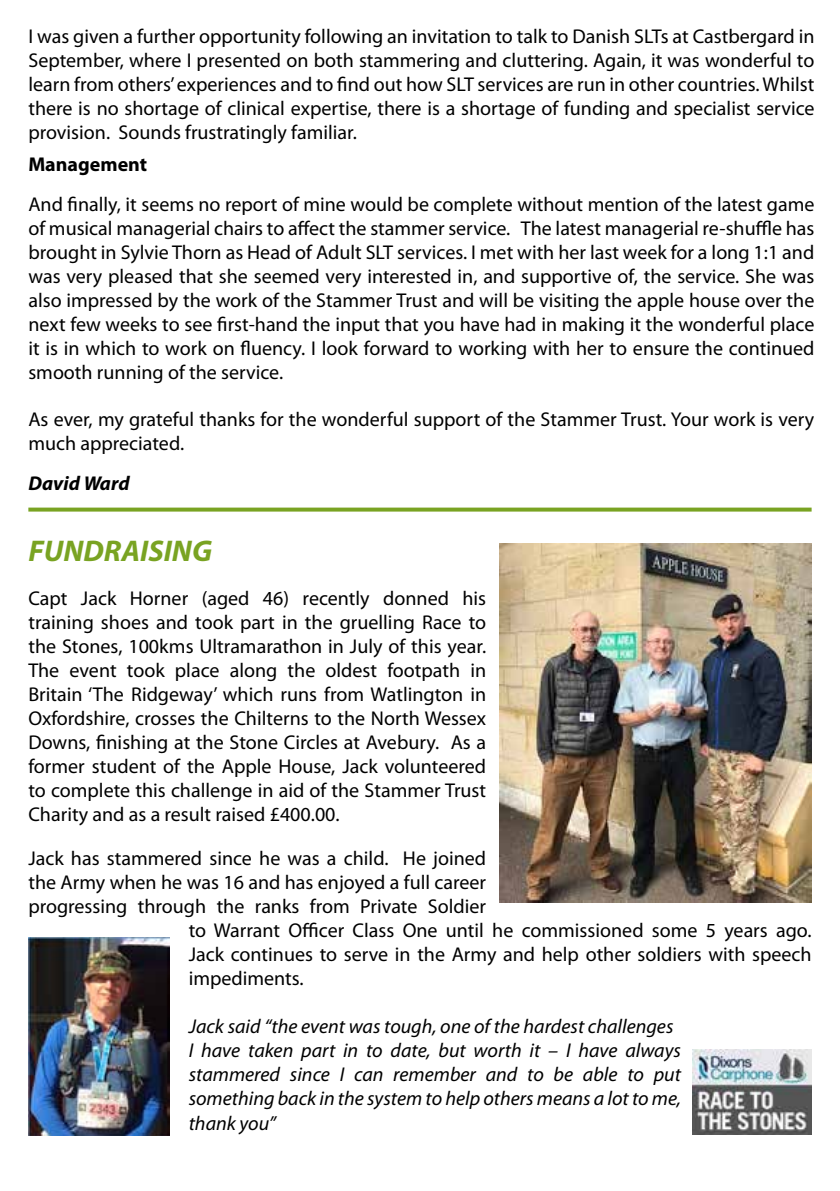
<style>
.page{position:relative;width:840px;height:1191px;background:#fff}
.page>*{position:absolute;margin:0;border:0;box-sizing:border-box;transform-origin:0 0}
.t1{font:italic 700 30px "Myriad Pro";color:#79a322}
.t2{font:20px/24px "Myriad Pro";color:#000;text-align:justify}
.t3{font:italic 20px/24px "Myriad Pro";color:#000}
.t4{font:700 20px "Myriad Pro";color:#000}
.t5{font:italic 700 20px "Myriad Pro";color:#000}
</style>
<div class="page">
<img style="left:28px;top:937px;width:141px;height:198px">
<img style="left:692px;top:1049px;width:119px;height:85px">
<img style="left:499px;top:543px;width:312px;height:359px">
<svg style="left:28px;top:507px;width:783px;height:4px;background:#8cb042"></svg>
<p class="t2" style="left:28px;top:25px;width:787px">I was given a further opportunity following an invitation to talk to Danish SLTs at Castbergard in September, where I presented on both stammering and cluttering. Again, it was wonderful to learn from others’ experiences and to find out how SLT services are run in other countries. Whilst there is no shortage of clinical expertise, there is a shortage of funding and specialist service provision. Sounds frustratingly familiar.</p>
<p class="t4" style="left:28px;top:153px;width:120px">Management</p>
<p class="t2" style="left:28px;top:193px;width:787px">And finally, it seems no report of mine would be complete without mention of the latest game of musical managerial chairs to affect the stammer service. The latest managerial re-shuffle has brought in Sylvie Thorn as Head of Adult SLT services. I met with her last week for a long 1:1 and was very pleased that she seemed very interested in, and supportive of, the service. She was also impressed by the work of the Stammer Trust and will be visiting the apple house over the next few weeks to see first-hand the input that you have had in making it the wonderful place it is in which to work on fluency. I look forward to working with her to ensure the continued smooth running of the service.</p>
<p class="t2" style="left:28px;top:407px;width:787px">As ever, my grateful thanks for the wonderful support of the Stammer Trust. Your work is very much appreciated.</p>
<p class="t5" style="left:28px;top:472px;width:103px">David Ward</p>
<h1 class="t1" style="left:28px;top:534px;width:185px">FUNDRAISING</h1>
<p class="t2" style="left:28px;top:587px;width:459px">Capt Jack Horner (aged 46) recently donned his training shoes and took part in the gruelling Race to the Stones, 100kms Ultramarathon in July of this year.<br>The event took place along the oldest footpath in Britain ‘The Ridgeway’ which runs from Watlington in Oxfordshire, crosses the Chilterns to the North Wessex Downs, finishing at the Stone Circles at Avebury. As a former student of the Apple House, Jack volunteered to complete this challenge in aid of the Stammer Trust Charity and as a result raised £400.00.</p>
<p class="t2" style="left:28px;top:847px;width:459px">Jack has stammered since he was a child. He joined</p>
<p class="t2" style="left:28px;top:871px;width:459px">the Army when he was 16 and has enjoyed a full career</p>
<p class="t2" style="left:28px;top:895px;width:459px">progressing through the ranks from Private Soldier</p>
<p class="t2" style="left:189px;top:919px;width:624px">to Warrant Officer Class One until he commissioned some 5 years ago.</p>
<p class="t2" style="left:189px;top:943px;width:624px">Jack continues to serve in the Army and help other soldiers with speech</p>
<p class="t2" style="left:189px;top:967px;width:116px">impediments.</p>
<p class="t3" style="left:189px;top:1015px;width:493px">Jack said “the event was tough, one of the hardest challenges I have taken part in to date, but worth it – I have always stammered since I can remember and to be able to put something back in the system to help others means a lot to me, thank you”</p>
</div>
